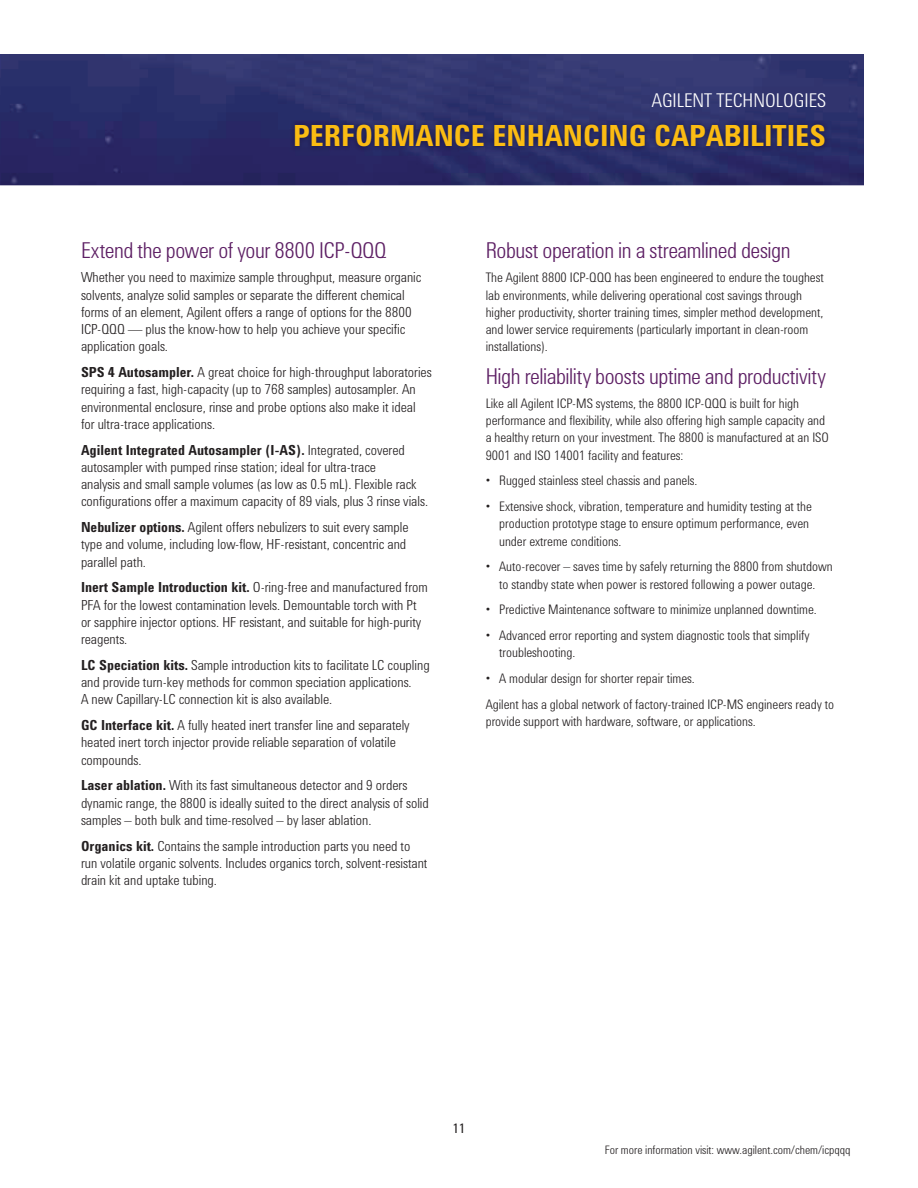
<style>
.page{position:relative;width:918px;height:1188px;background:#fff}
.page>*{position:absolute;margin:0;border:0;box-sizing:border-box;transform-origin:0 0}
.t1{font:700 30px "Agilent Condensed CFF";color:#fbbc13}
.t2{font:300 22.5px "Agilent Condensed CFF";letter-spacing:-.02em;color:#5d1f64}
.t3{font:300 19.5px "Agilent Condensed CFF";color:#fff}
.t4{font:300 14.25px/17.2px "Agilent Condensed CFF";color:#231f20}
.t5{font:300 13.5px/17.2px "Agilent Condensed CFF";color:#231f20}
.t6{font:13.5px "Agilent Condensed CFF";color:#231f20}
.t7{font:300 12px "Agilent Condensed CFF";color:#231f20}
.s1{font-weight:700}
</style>
<div class="page">
<img style="left:0;top:54px;width:864px;height:131px">
<img style="left:290px;top:120px;width:539px;height:32px">
<h3 class="t3" style="left:652px;top:93px;width:176px">AGILENT TECHNOLOGIES</h3>
<h1 class="t1" style="left:293px;top:125px;width:534px">PERFORMANCE ENHANCING CAPABILITIES</h1>
<h2 class="t2" style="left:81px;top:242px;width:307px">Extend the power of your 8800 ICP-QQQ</h2>
<p class="t4" style="left:81px;top:270px;width:342px">Whether you need to maximize sample throughput, measure organic solvents, analyze solid samples or separate the different chemical forms of an element, Agilent offers a range of options for the 8800<br>ICP-QQQ — plus the know-how to help you achieve your specific application goals.</p>
<p class="t4" style="left:81px;top:365px;width:352px"><span class="s1">SPS 4 Autosampler.</span> A great choice for high-throughput laboratories requiring a fast, high-capacity (up to 768 samples) autosampler. An environmental enclosure, rinse and probe options also make it ideal for ultra-trace applications.</p>
<p class="t4" style="left:81px;top:442px;width:349px"><span class="s1">Agilent Integrated Autosampler (I-AS).</span> Integrated, covered autosampler with pumped rinse station; ideal for ultra-trace<br>analysis and small sample volumes (as low as 0.5 mL). Flexible rack configurations offer a maximum capacity of 89 vials, plus 3 rinse vials.</p>
<p class="t4" style="left:81px;top:520px;width:329px"><span class="s1">Nebulizer options.</span> Agilent offers nebulizers to suit every sample type and volume, including low-flow, HF-resistant, concentric and parallel path.</p>
<p class="t4" style="left:81px;top:580px;width:348px"><span class="s1">Inert Sample Introduction kit.</span> O-ring-free and manufactured from PFA for the lowest contamination levels. Demountable torch with Pt or sapphire injector options. HF resistant, and suitable for high-purity reagents.</p>
<p class="t4" style="left:81px;top:658px;width:350px"><span class="s1">LC Speciation kits.</span> Sample introduction kits to facilitate LC coupling and provide turn-key methods for common speciation applications.<br>A new Capillary-LC connection kit is also available.</p>
<p class="t4" style="left:81px;top:718px;width:330px"><span class="s1">GC Interface kit.</span> A fully heated inert transfer line and separately heated inert torch injector provide reliable separation of volatile compounds.</p>
<p class="t4" style="left:81px;top:778px;width:349px"><span class="s1">Laser ablation.</span> With its fast simultaneous detector and 9 orders dynamic range, the 8800 is ideally suited to the direct analysis of solid samples – both bulk and time-resolved – by laser ablation.</p>
<p class="t4" style="left:81px;top:838px;width:348px"><span class="s1">Organics kit.</span> Contains the sample introduction parts you need to run volatile organic solvents. Includes organics torch, solvent-resistant drain kit and uptake tubing.</p>
<h2 class="t2" style="left:486px;top:242px;width:306px">Robust operation in a streamlined design</h2>
<p class="t5" style="left:486px;top:270px;width:340px">The Agilent 8800 ICP-QQQ has been engineered to endure the toughest lab environments, while delivering operational cost savings through higher productivity, shorter training times, simpler method development, and lower service requirements (particularly important in clean-room installations).</p>
<h2 class="t2" style="left:486px;top:368px;width:342px">High reliability boosts uptime and productivity</h2>
<p class="t5" style="left:486px;top:396px;width:345px">Like all Agilent ICP-MS systems, the 8800 ICP-QQQ is built for high performance and flexibility, while also offering high sample capacity and a healthy return on your investment. The 8800 is manufactured at an ISO 9001 and ISO 14001 facility and features:</p>
<p class="t5" style="left:486px;top:473px;width:213px">• Rugged stainless steel chassis and panels.</p>
<p class="t5" style="left:499px;top:499px;width:314px;text-indent:-14px">• Extensive shock, vibration, temperature and humidity testing at the production prototype stage to ensure optimum performance, even under extreme conditions.</p>
<p class="t5" style="left:486px;top:559px;width:349px;text-align:center">• Auto-recover – saves time by safely returning the 8800 from shutdown to standby state when power is restored following a power outage.</p>
<p class="t5" style="left:486px;top:602px;width:333px">• Predictive Maintenance software to minimize unplanned downtime.</p>
<p class="t5" style="left:499px;top:628px;width:312px;text-indent:-14px">• Advanced error reporting and system diagnostic tools that simplify troubleshooting.</p>
<p class="t5" style="left:486px;top:667px;width:350px;line-height:25.8px">• A modular design for shorter repair times.<br>Agilent has a global network of factory-trained ICP-MS engineers ready to</p>
<p class="t5" style="left:486px;top:714px;width:272px">provide support with hardware, software, or applications.</p>
<p class="t6" style="left:453px;top:1123px;width:14px">11</p>
<p class="t7" style="left:605px;top:1145px;width:247px">For more information visit: www.agilent.com/chem/icpqqq</p>
</div>
